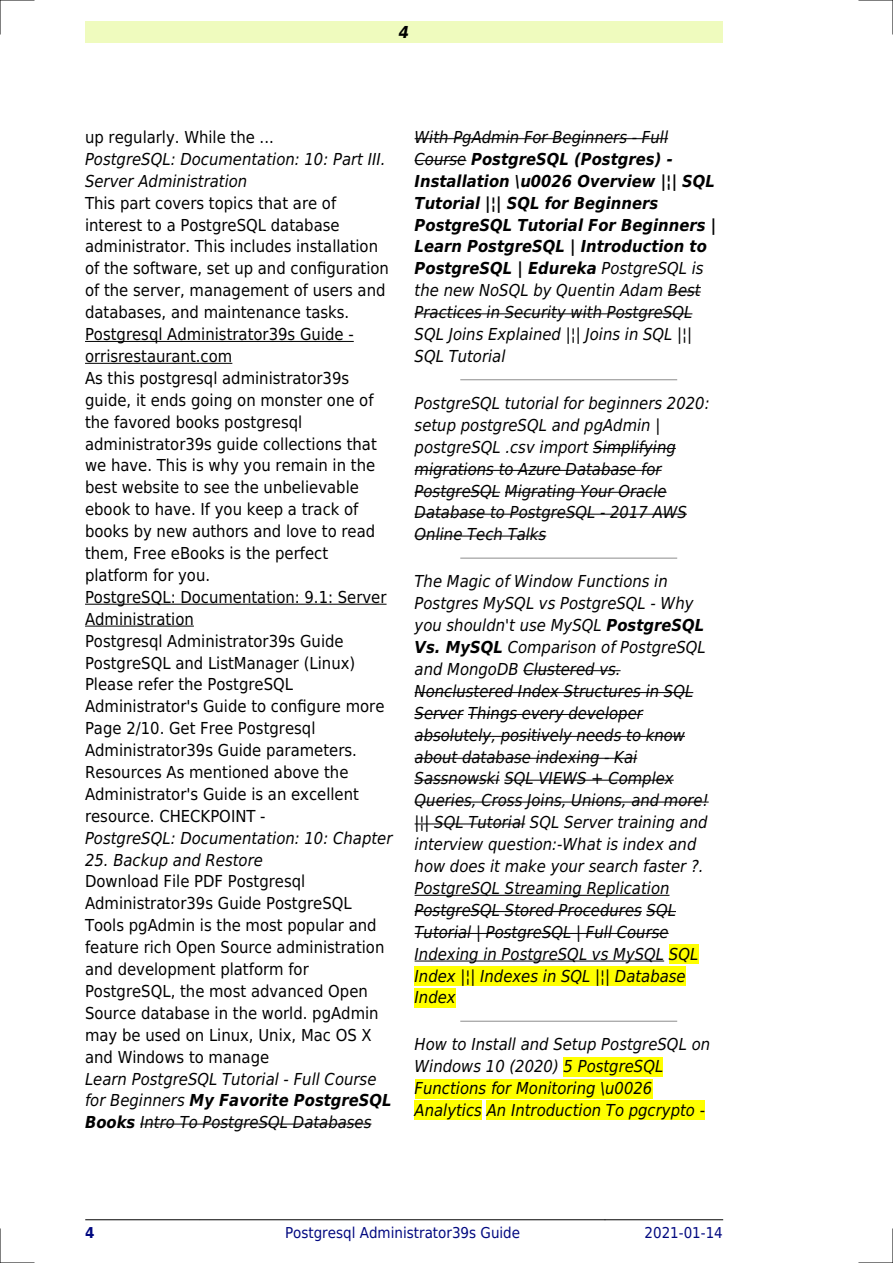
<style>
.page{position:relative;width:893px;height:1263px;background:#fff}
.page>*{position:absolute;margin:0;border:0;box-sizing:border-box;transform-origin:0 0}
.t1{font:16.5px/21.9px "DejaVu Sans Condensed";color:#000}
.t2{font:italic 16.5px/21.9px "DejaVu Sans Condensed";color:#000}
.t3{font:italic 700 16.5px/21.9px "DejaVu Sans Condensed";color:#000}
.t4{font:15px "DejaVu Sans Condensed";color:#000880}
.t5{font:700 15px "DejaVu Sans Condensed";color:#000880}
.s1{font-weight:700}
.s2{font-weight:400}
</style>
<div class="page">
<div style="left:85px;top:21px;width:638px;height:22px;background:#effbbe"></div>
<hr style="left:85px;top:1219px;width:115px;height:1px;background:#000">
<hr style="left:200px;top:1219px;width:405px;height:1px;background:#000">
<hr style="left:605px;top:1219px;width:118px;height:1px;background:#000">
<hr style="left:85px;top:341px;width:269px;height:1px;background:#000">
<hr style="left:85px;top:363px;width:147px;height:1px;background:#000">
<hr style="left:85px;top:604px;width:302px;height:1px;background:#000">
<hr style="left:85px;top:626px;width:109px;height:1px;background:#000">
<hr style="left:140px;top:1124px;width:231px;height:1px;background:#000">
<hr style="left:415px;top:138px;width:253px;height:1px;background:#000">
<hr style="left:415px;top:160px;width:51px;height:1px;background:#000">
<hr style="left:668px;top:292px;width:33px;height:1px;background:#000">
<hr style="left:415px;top:313px;width:277px;height:1px;background:#000">
<hr style="left:461px;top:379px;width:216px;height:1px;background:#999">
<hr style="left:593px;top:448px;width:83px;height:1px;background:#000">
<hr style="left:415px;top:470px;width:247px;height:1px;background:#000">
<hr style="left:415px;top:492px;width:85px;height:1px;background:#000">
<hr style="left:505px;top:492px;width:162px;height:1px;background:#000">
<hr style="left:415px;top:514px;width:272px;height:1px;background:#000">
<hr style="left:415px;top:536px;width:131px;height:1px;background:#000">
<hr style="left:461px;top:558px;width:216px;height:1px;background:#999">
<hr style="left:523px;top:670px;width:98px;height:1px;background:#000">
<hr style="left:415px;top:692px;width:278px;height:1px;background:#000">
<hr style="left:415px;top:714px;width:48px;height:1px;background:#000">
<hr style="left:468px;top:714px;width:175px;height:1px;background:#000">
<hr style="left:415px;top:736px;width:270px;height:1px;background:#000">
<hr style="left:415px;top:758px;width:222px;height:1px;background:#000">
<hr style="left:415px;top:780px;width:85px;height:1px;background:#000">
<hr style="left:504px;top:780px;width:170px;height:1px;background:#000">
<hr style="left:415px;top:802px;width:294px;height:1px;background:#000">
<hr style="left:415px;top:823px;width:110px;height:1px;background:#000">
<hr style="left:415px;top:895px;width:254px;height:1px;background:#000">
<hr style="left:415px;top:911px;width:227px;height:1px;background:#000">
<svg style="left:647px;top:911px;width:29px;height:1px"></svg>
<hr style="left:415px;top:933px;width:254px;height:1px;background:#000">
<hr style="left:415px;top:961px;width:249px;height:1px;background:#000">
<div style="left:669px;top:944px;width:29px;height:19px;background:#ff0"></div>
<div style="left:415px;top:966px;width:271px;height:19px;background:#ff0"></div>
<div style="left:415px;top:988px;width:41px;height:19px;background:#ff0"></div>
<hr style="left:461px;top:1021px;width:216px;height:1px;background:#999">
<div style="left:564px;top:1057px;width:99px;height:19px;background:#ff0"></div>
<div style="left:415px;top:1079px;width:237px;height:19px;background:#ff0"></div>
<div style="left:415px;top:1101px;width:67px;height:19px;background:#ff0"></div>
<div style="left:487px;top:1101px;width:218px;height:19px;background:#ff0"></div>
<hr style="left:0;top:0;width:34px;height:1px;background:#000">
<hr style="left:859px;top:0;width:34px;height:1px;background:#000">
<hr style="left:0;top:1262px;width:34px;height:1px;background:#000">
<hr style="left:859px;top:1262px;width:34px;height:1px;background:#000">
<hr style="left:0;top:0;width:1px;height:34px;background:#000">
<hr style="left:0;top:1229px;width:1px;height:34px;background:#000">
<hr style="left:892px;top:0;width:1px;height:34px;background:#000">
<hr style="left:892px;top:1229px;width:1px;height:34px;background:#000">
<p class="t3" style="left:399px;top:21px;width:12px">4</p>
<p class="t1" style="left:85px;top:126px;width:190px">up regularly. While the ...</p>
<p class="t2" style="left:85px;top:148px;width:302px">PostgreSQL: Documentation: 10: Part III.<br>Server Administration</p>
<p class="t1" style="left:85px;top:192px;width:305px">This part covers topics that are of interest to a PostgreSQL database administrator. This includes installation of the software, set up and configuration of the server, management of users and databases, and maintenance tasks.<br>Postgresql Administrator39s Guide - orrisrestaurant.com<br>As this postgresql administrator39s guide, it ends going on monster one of the favored books postgresql administrator39s guide collections that we have. This is why you remain in the best website to see the unbelievable ebook to have. If you keep a track of books by new authors and love to read them, Free eBooks is the perfect platform for you.<br>PostgreSQL: Documentation: 9.1: Server Administration<br>Postgresql Administrator39s Guide PostgreSQL and ListManager (Linux)<br>Please refer the PostgreSQL Administrator's Guide to configure more Page 2/10. Get Free Postgresql Administrator39s Guide parameters.<br>Resources As mentioned above the Administrator's Guide is an excellent resource. CHECKPOINT -</p>
<p class="t2" style="left:85px;top:827px;width:309px">PostgreSQL: Documentation: 10: Chapter</p>
<p class="t2" style="left:85px;top:849px;width:179px">25. Backup and Restore</p>
<p class="t1" style="left:85px;top:871px;width:301px">Download File PDF Postgresql Administrator39s Guide PostgreSQL Tools pgAdmin is the most popular and feature rich Open Source administration and development platform for PostgreSQL, the most advanced Open Source database in the world. pgAdmin may be used on Linux, Unix, Mac OS X and Windows to manage</p>
<p class="t2" style="left:85px;top:1068px;width:308px">Learn PostgreSQL Tutorial - Full Course for Beginners <span class="s1">My Favorite PostgreSQL<br>Books</span> Intro To PostgreSQL Databases</p>
<p class="t3" style="left:415px;top:126px;width:303px"><span class="s2">With PgAdmin For Beginners - Full Course</span> PostgreSQL (Postgres) - Installation \u0026 Overview |¦| SQL Tutorial |¦| SQL for Beginners PostgreSQL Tutorial For Beginners | Learn PostgreSQL | Introduction to PostgreSQL | Edureka <span class="s2">PostgreSQL is the new NoSQL by Quentin Adam Best Practices in Security with PostgreSQL SQL Joins Explained |¦| Joins in SQL |¦| SQL Tutorial</span></p>
<p class="t2" style="left:415px;top:392px;width:297px">PostgreSQL tutorial for beginners 2020: setup postgreSQL and pgAdmin | postgreSQL .csv import Simplifying migrations to Azure Database for<br>PostgreSQL Migrating Your Oracle<br>Database to PostgreSQL - 2017 AWS<br>Online Tech Talks</p>
<p class="t2" style="left:415px;top:571px;width:296px">The Magic of Window Functions in Postgres MySQL vs PostgreSQL - Why you shouldn't use MySQL <span class="s1">PostgreSQL Vs. MySQL</span> Comparison of PostgreSQL and MongoDB Clustered vs.<br>Nonclustered Index Structures in SQL Server Things every developer absolutely, positively needs to know about database indexing - Kai Sassnowski SQL VIEWS + Complex Queries, Cross Joins, Unions, and more! |¦| SQL Tutorial SQL Server training and interview question:-What is index and how does it make your search faster ?.<br>PostgreSQL Streaming Replication PostgreSQL Stored Procedures SQL Tutorial | PostgreSQL | Full Course Indexing in PostgreSQL vs MySQL SQL Index |¦| Indexes in SQL |¦| Database Index</p>
<p class="t2" style="left:415px;top:1034px;width:297px">How to Install and Setup PostgreSQL on Windows 10 (2020) 5 PostgreSQL Functions for Monitoring \u0026<br>Analytics An Introduction To pgcrypto -</p>
<p class="t5" style="left:85px;top:1224px;width:11px">4</p>
<p class="t4" style="left:285px;top:1224px;width:237px">Postgresql Administrator39s Guide</p>
<p class="t4" style="left:644px;top:1224px;width:80px">2021-01-14</p>
</div>
